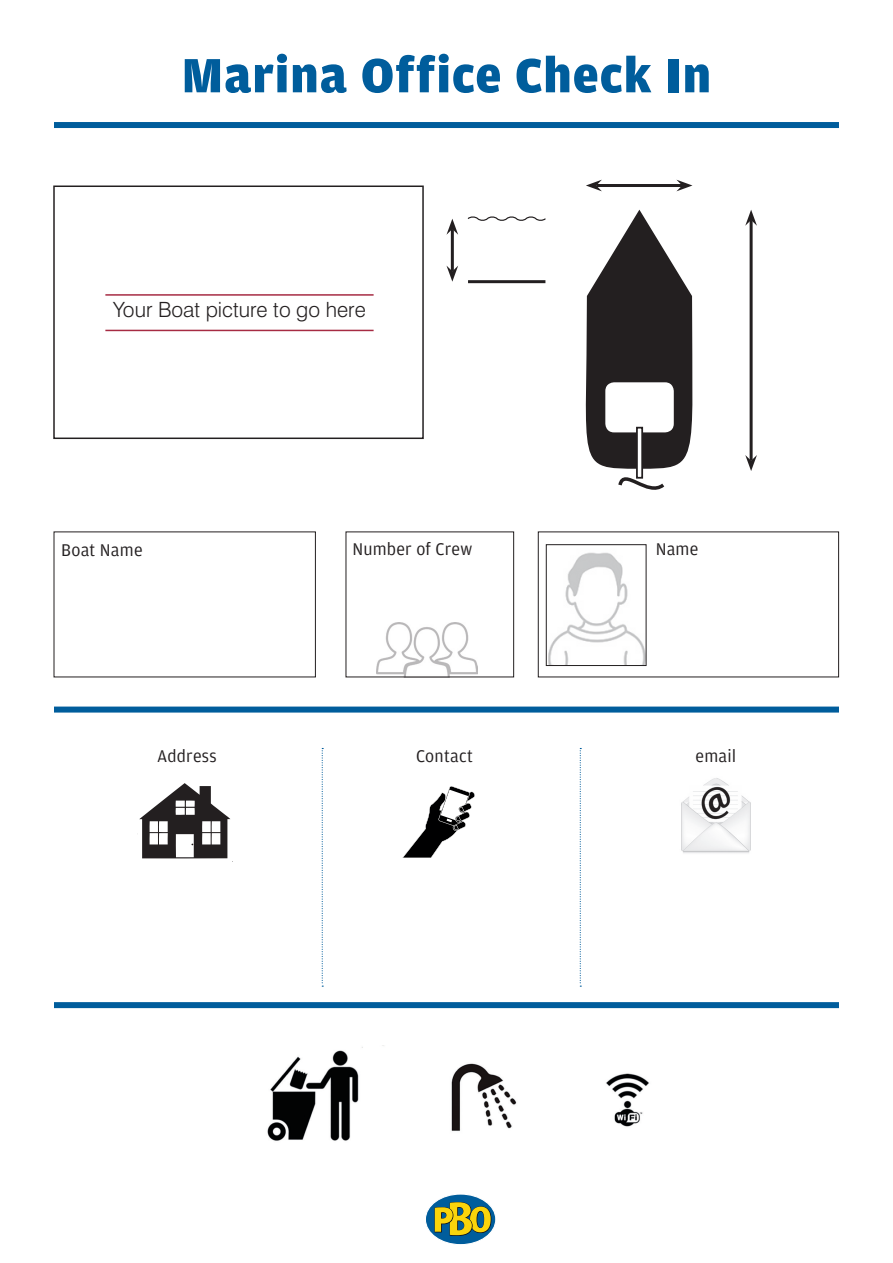
<style>
.page{position:relative;width:893px;height:1263px;background:#fff}
.page>*{position:absolute;margin:0;border:0;box-sizing:border-box;transform-origin:0 0}
._1__Proj_headline{font:900 51px "Amplitude";letter-spacing:.02em;color:#005d9c}
._2__Proj_Standfirst{font:300 21px "Swiss 721 BT";color:#231f20}
._1__Proj_headline-2{font:18px "Amplitude";letter-spacing:.01em;color:#231f20}
</style>
<div class="page">
<div style="left:54px;top:122px;width:785px;height:6px;background:#005d9c"></div>
<div style="left:54px;top:706px;width:785px;height:6px;background:#005d9c"></div>
<div style="left:54px;top:1002px;width:785px;height:6px;background:#005d9c"></div>
<div style="left:53px;top:185px;width:371px;height:254px;border:2px solid #231f20"></div>
<hr style="left:105px;top:294px;width:269px;height:2px;background:#a62b43">
<hr style="left:105px;top:330px;width:269px;height:1px;background:#a62b43">
<svg style="left:585px;top:210px;width:108px;height:280px"></svg>
<div style="left:605px;top:382px;width:69px;height:50px;background:#fff;border-radius:9px"></div>
<div style="left:637px;top:428px;width:5px;height:50px;background:#fff"></div>
<div style="left:636px;top:427px;width:7px;height:52px;border:2px solid #231f20"></div>
<hr style="left:596px;top:184px;width:86px;height:3px;background:#231f20">
<svg style="left:586px;top:180px;width:16px;height:11px"></svg>
<svg style="left:677px;top:180px;width:15px;height:11px"></svg>
<hr style="left:750px;top:220px;width:3px;height:241px;background:#231f20">
<svg style="left:745px;top:210px;width:12px;height:16px"></svg>
<svg style="left:745px;top:455px;width:12px;height:16px"></svg>
<hr style="left:451px;top:229px;width:3px;height:42px;background:#231f20">
<svg style="left:446px;top:219px;width:12px;height:16px"></svg>
<svg style="left:446px;top:266px;width:12px;height:16px"></svg>
<hr style="left:468px;top:280px;width:77px;height:3px;background:#231f20">
<svg style="left:467px;top:216px;width:79px;height:5px"></svg>
<img style="left:376px;top:623px;width:101px;height:52px">
<div style="left:538px;top:531px;width:301px;height:146px;border:1px solid #231f20"></div>
<svg style="left:137px;top:783px;width:93px;height:76px"></svg>
<svg style="left:402px;top:786px;width:73px;height:72px"></svg>
<img style="left:681px;top:778px;width:70px;height:75px">
<svg style="left:322px;top:748px;width:1px;height:239px"></svg>
<svg style="left:580px;top:748px;width:1px;height:239px"></svg>
<img style="left:548px;top:552px;width:96px;height:112px">
<div style="left:546px;top:544px;width:100px;height:122px;border:1px solid #231f20"></div>
<svg style="left:425px;top:1194px;width:71px;height:51px"></svg>
<div style="left:425px;top:1193px;width:71px;height:52px;border:1px solid #fff;border-radius:50%"></div>
<svg style="left:435px;top:1202px;width:56px;height:33px;background:#979d3b"></svg>
<img style="left:267px;top:1045px;width:382px;height:96px">
<p class="_1__Proj_headline" style="left:182px;top:47px;width:531px">Marina Office Check In</p>
<p class="_2__Proj_Standfirst" style="left:113px;top:297px;width:254px">Your Boat picture to go here</p>
<p class="_1__Proj_headline-2" style="left:352px;top:539px;width:121px">Number of Crew</p>
<p class="_1__Proj_headline-2" style="left:61px;top:540px;width:83px">Boat Name</p>
<p class="_1__Proj_headline-2" style="left:656px;top:539px;width:44px">Name</p>
<p class="_1__Proj_headline-2" style="left:157px;top:746px;width:61px">Address</p>
<p class="_1__Proj_headline-2" style="left:416px;top:746px;width:58px">Contact</p>
<p class="_1__Proj_headline-2" style="left:696px;top:746px;width:42px">email</p>
</div>
